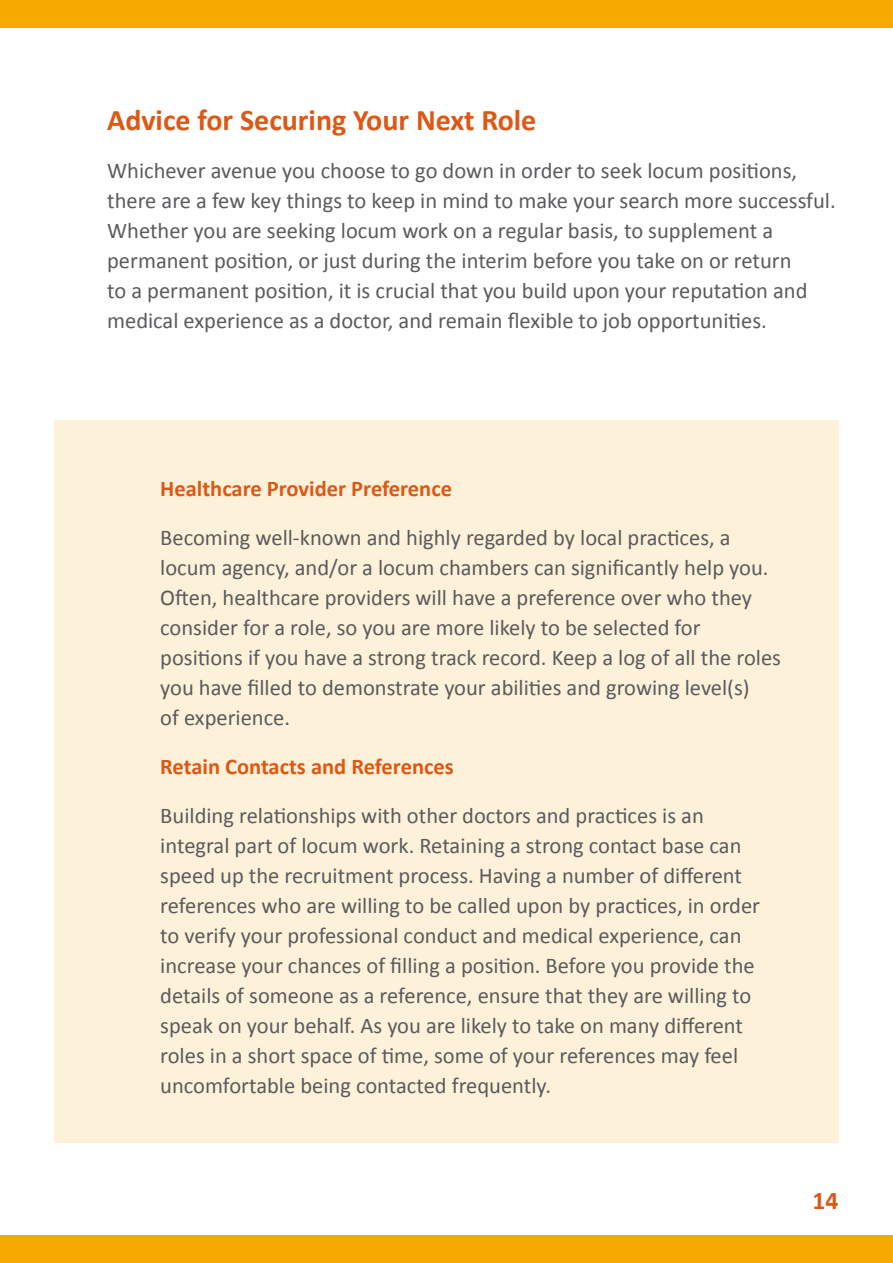
<style>
.page{position:relative;width:893px;height:1263px;background:#fff}
.page>*{position:absolute;margin:0;border:0;box-sizing:border-box;transform-origin:0 0}
.t1{font:700 30px "Calibri";color:#dd5715}
.t2{font:700 25.5px "Calibri";color:#dd5715}
.t3{font:22.5px/30px "Calibri";color:#5a5b5e}
.t4{font:700 22.5px "Calibri";color:#dd5715}
</style>
<div class="page">
<div style="left:54px;top:421px;width:785px;height:722px;background:#fdf2d9"></div>
<div style="left:0;top:0;width:893px;height:28px;background:#f7a900"></div>
<div style="left:0;top:1235px;width:893px;height:28px;background:#f7a900"></div>
<h1 class="t1" style="left:107px;top:101px;width:431px">Advice for Securing Your Next Role</h1>
<p class="t3" style="left:107px;top:155px;width:730px">Whichever avenue you choose to go down in order to seek locum positions, there are a few key things to keep in mind to make your search more successful.<br>Whether you are seeking locum work on a regular basis, to supplement a permanent position, or just during the interim before you take on or return<br>to a permanent position, it is crucial that you build upon your reputation and medical experience as a doctor, and remain flexible to job opportunities.</p>
<p class="t4" style="left:160px;top:475px;width:293px">Healthcare Provider Preference</p>
<p class="t3" style="left:160px;top:522px;width:622px">Becoming well-known and highly regarded by local practices, a locum agency, and/or a locum chambers can significantly help you.<br>Often, healthcare providers will have a preference over who they consider for a role, so you are more likely to be selected for positions if you have a strong track record. Keep a log of all the roles you have filled to demonstrate your abilities and growing level(s)<br>of experience.</p>
<p class="t4" style="left:160px;top:752px;width:295px">Retain Contacts and References</p>
<p class="t3" style="left:160px;top:799px;width:601px">Building relationships with other doctors and practices is an integral part of locum work. Retaining a strong contact base can speed up the recruitment process. Having a number of different references who are willing to be called upon by practices, in order to verify your professional conduct and medical experience, can increase your chances of filling a position. Before you provide the details of someone as a reference, ensure that they are willing to speak on your behalf. As you are likely to take on many different roles in a short space of time, some of your references may feel uncomfortable being contacted frequently.</p>
<p class="t2" style="left:812px;top:1185px;width:27px">14</p>
</div>
